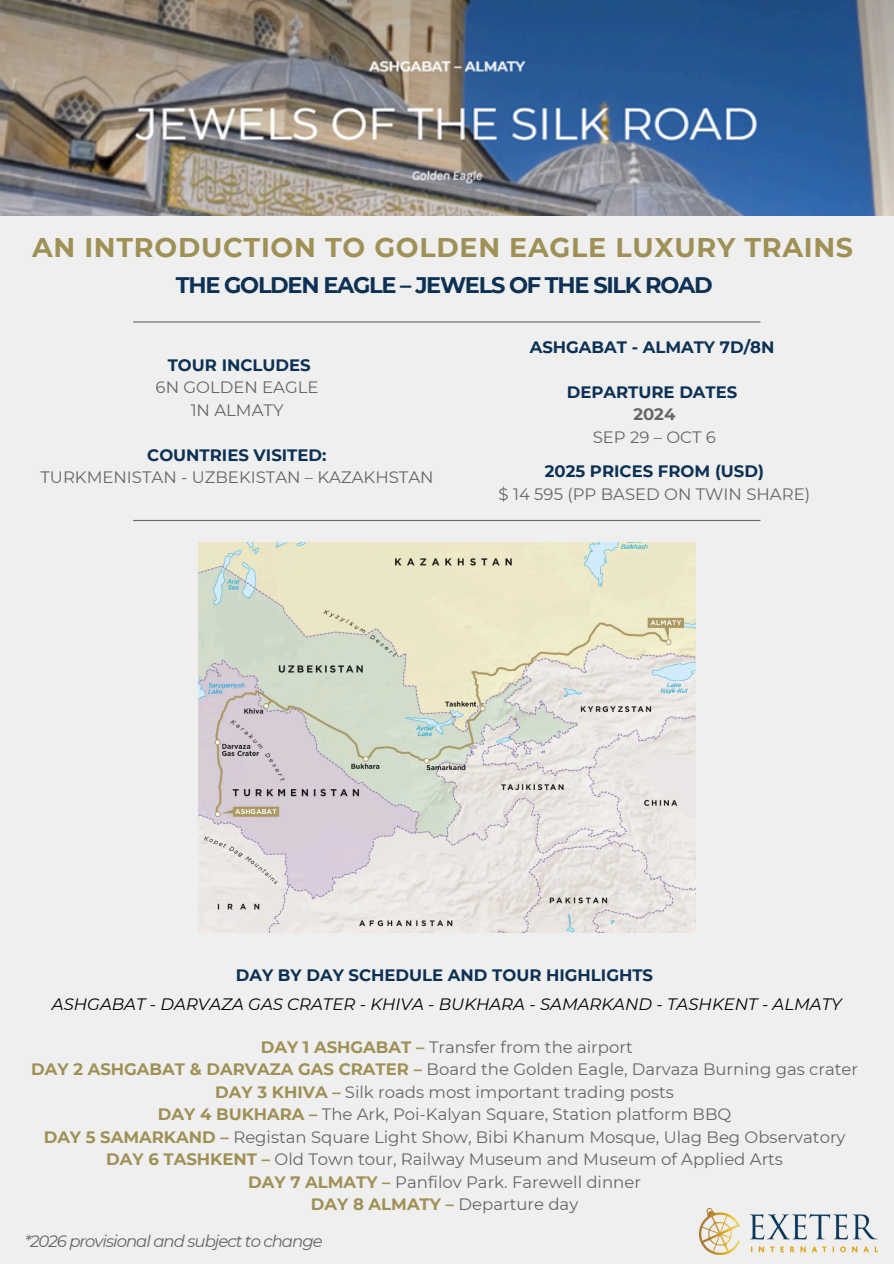
<style>
.page{position:relative;width:894px;height:1264px;background:#fff}
.page>*{position:absolute;margin:0;border:0;box-sizing:border-box;transform-origin:0 0}
.t1{font:700 27px "Montserrat";letter-spacing:.025em;color:#9f9156}
.t2{font:700 22.5px "Montserrat";letter-spacing:-.06em;color:#0c3155}
.t3{font:16.5px/22.5px "Montserrat";color:#666;text-align:center}
.t4{font:700 16.5px/22.5px "Montserrat";color:#0c3155;text-align:center}
.t5{font:italic 16.5px "Montserrat";color:#000}
.t6{font:italic 16.5px "Montserrat";letter-spacing:-.06em;color:#666}
.s1{font-weight:700;color:#0c3155}
.s2{color:#666}
.s3{font-weight:400;color:#666}
.s4{font-weight:700;color:#9f9156}
</style>
<div class="page">
<div style="left:0;top:0;width:893px;height:1263px;background:#efefef"></div>
<hr style="left:133px;top:321px;width:627px;height:1px;background:#666">
<hr style="left:133px;top:520px;width:627px;height:1px;background:#666">
<img style="left:0;top:0;width:893px;height:215px">
<img style="left:198px;top:542px;width:496px;height:391px">
<img style="left:699px;top:1208px;width:177px;height:46px">
<h4 class="t1" style="left:32px;top:231px;width:822px">AN INTRODUCTION TO GOLDEN EAGLE LUXURY TRAINS</h4>
<h2 class="t2" style="left:176px;top:271px;width:538px">THE GOLDEN EAGLE – JEWELS OF THE SILK ROAD</h2>
<h4 class="t3" style="left:155px;top:353px;width:164px"><span class="s1">TOUR INCLUDES<br></span>6N GOLDEN EAGLE<br>1N ALMATY</h4>
<h3 class="t3" style="left:40px;top:443px;width:394px"><span class="s1">COUNTRIES VISITED:<br></span>TURKMENISTAN - UZBEKISTAN – KAZAKHSTAN</h3>
<h4 class="t4" style="left:529px;top:336px;width:246px">ASHGABAT - ALMATY 7D/8N</h4>
<h4 class="t4" style="left:566px;top:381px;width:172px">DEPARTURE DATES<br><span class="s2">2024<br></span><span class="s3">SEP 29 – OCT 6</span></h4>
<p class="t3" style="left:498px;top:460px;width:313px"><span class="s1">2025 PRICES FROM (USD)<br></span>$ 14 595 (PP BASED ON TWIN SHARE)</p>
<p class="t4" style="left:236px;top:964px;width:418px">DAY BY DAY SCHEDULE AND TOUR HIGHLIGHTS</p>
<p class="t5" style="left:52px;top:993px;width:791px">ASHGABAT - DARVAZA GAS CRATER - KHIVA - BUKHARA - SAMARKAND - TASHKENT - ALMATY</p>
<h3 class="t3" style="left:261px;top:1035px;width:373px"><span class="s4">DAY 1 ASHGABAT –</span> Transfer from the airport</h3>
<h4 class="t3" style="left:31px;top:1058px;width:828px"><span class="s4">DAY 2 ASHGABAT &amp; DARVAZA GAS CRATER –</span> Board the Golden Eagle, Darvaza Burning gas crater</h4>
<p class="t3" style="left:215px;top:1080px;width:460px"><span class="s4">DAY 3 KHIVA –</span> Silk roads most important trading posts</p>
<p class="t3" style="left:158px;top:1103px;width:574px"><span class="s4">DAY 4 BUKHARA –</span> The Ark, Poi-Kalyan Square, Station platform BBQ</p>
<p class="t3" style="left:44px;top:1125px;width:803px"><span class="s4">DAY 5 SAMARKAND –</span> Registan Square Light Show, Bibi Khanum Mosque, Ulag Beg Observatory</p>
<p class="t3" style="left:106px;top:1148px;width:678px"><span class="s4">DAY 6 TASHKENT –</span> Old Town tour, Railway Museum and Museum of Applied Arts</p>
<p class="t3" style="left:248px;top:1170px;width:394px"><span class="s4">DAY 7 ALMATY –</span> Panfilov Park. Farewell dinner</p>
<p class="t3" style="left:311px;top:1193px;width:269px"><span class="s4">DAY 8 ALMATY –</span> Departure day</p>
<p class="t6" style="left:25px;top:1230px;width:299px">*2026 provisional and subject to change</p>
</div>
